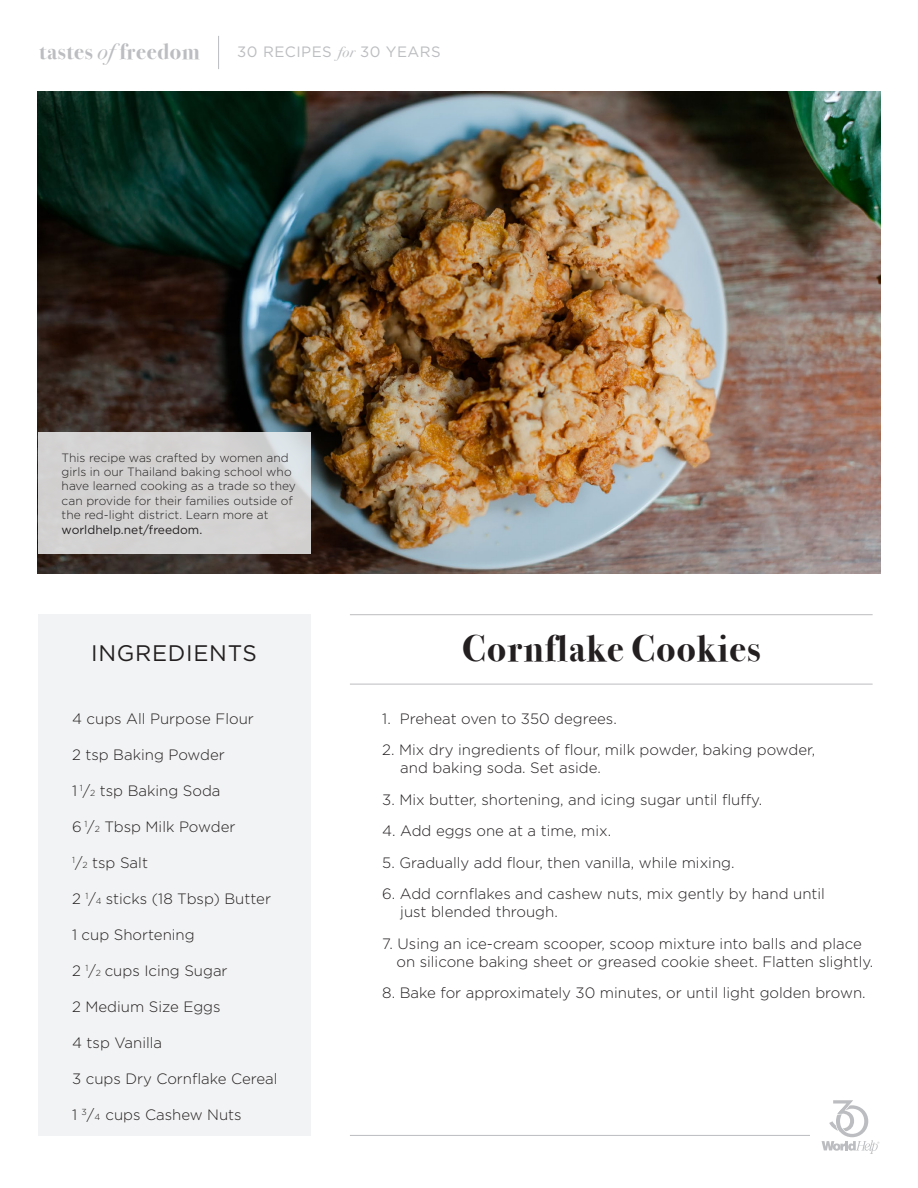
<style>
.page{position:relative;width:918px;height:1188px;background:#fff}
.page>*{position:absolute;margin:0;border:0;box-sizing:border-box;transform-origin:0 0}
.t1{font:700 37.5px "Bodoni Svty Two ITCTT";letter-spacing:.03em;color:#231f20}
.t2{font:700 22.5px "Bodoni Svty Two ITCTT";letter-spacing:.03em;color:#bcbdc0}
.t3{font:22.5px "Gotham";letter-spacing:.03em;color:#231f20}
.t4{font:300 15px/18px "Gotham";color:#231f20}
.t5{font:15px "Gotham";letter-spacing:.03em;color:#bcbdc0}
.t6{font:300 12px/14.4px "Gotham";color:#231f20}
.s1{font-weight:400;font-style:italic}
.s2{font-family:"Bodoni Svty Two ITCTT";font-style:italic}
.s3{font-weight:400}
.s4{font-size:8.7px}
</style>
<div class="page">
<img style="left:38px;top:92px;width:842px;height:482px">
<div style="left:38px;top:615px;width:272px;height:521px;background:#f2f3f4"></div>
<hr style="left:350px;top:614px;width:523px;height:1px;background:#bcbdc0">
<hr style="left:350px;top:684px;width:523px;height:1px;background:#bcbdc0">
<hr style="left:350px;top:1135px;width:460px;height:1px;background:#bcbdc0">
<svg style="left:822px;top:1100px;width:57px;height:54px"></svg>
<hr style="left:218px;top:36px;width:1px;height:33px;background:#bcbdc0">
<div style="left:38px;top:432px;width:272px;height:121px;background:#d4d2d2"></div>
<p class="t2" style="left:39px;top:33px;width:162px">tastes <span class="s1">of</span> freedom</p>
<p class="t5" style="left:237px;top:42px;width:205px">30 RECIPES <span class="s2">for</span> 30 YEARS</p>
<p class="t6" style="left:62px;top:450px;width:236px">This recipe was crafted by women and girls in our Thailand baking school who have learned cooking as a trade so they can provide for their families outside of the red-light district. Learn more at <span class="s3">worldhelp.net/freedom.</span></p>
<p class="t3" style="left:91px;top:638px;width:167px">INGREDIENTS</p>
<p class="t4" style="left:72px;top:709px;width:183px">4 cups All Purpose Flour</p>
<p class="t4" style="left:72px;top:745px;width:154px">2 tsp Baking Powder</p>
<p class="t4" style="left:72px;top:781px;width:150px">1 <sup>1</sup>/<span class="s4">2</span> tsp Baking Soda</p>
<p class="t4" style="left:72px;top:817px;width:165px">6 <sup>1</sup>/<span class="s4">2</span> Tbsp Milk Powder</p>
<p class="t4" style="left:72px;top:853px;width:77px"><sup>1</sup>/<span class="s4">2</span> tsp Salt</p>
<p class="t4" style="left:72px;top:889px;width:200px">2 <sup>1</sup>/<span class="s4">4</span> sticks (18 Tbsp) Butter</p>
<p class="t4" style="left:72px;top:925px;width:124px">1 cup Shortening</p>
<p class="t4" style="left:72px;top:961px;width:157px">2 <sup>1</sup>/<span class="s4">2</span> cups Icing Sugar</p>
<p class="t4" style="left:72px;top:997px;width:150px">2 Medium Size Eggs</p>
<p class="t4" style="left:72px;top:1033px;width:92px">4 tsp Vanilla</p>
<p class="t4" style="left:72px;top:1069px;width:207px">3 cups Dry Cornflake Cereal</p>
<p class="t4" style="left:72px;top:1105px;width:171px">1 <sup>3</sup>/<span class="s4">4</span> cups Cashew Nuts</p>
<p class="t1" style="left:462px;top:617px;width:300px">Cornflake Cookies</p>
<p class="t4" style="left:382px;top:709px;width:236px">1. Preheat oven to 350 degrees.</p>
<p class="t4" style="left:400px;top:740px;width:417px;text-indent:-18px">2. Mix dry ingredients of flour, milk powder, baking powder, and baking soda. Set aside.</p>
<p class="t4" style="left:382px;top:790px;width:381px">3. Mix butter, shortening, and icing sugar until fluffy.</p>
<p class="t4" style="left:382px;top:821px;width:230px">4. Add eggs one at a time, mix.</p>
<p class="t4" style="left:382px;top:853px;width:354px">5. Gradually add flour, then vanilla, while mixing.</p>
<p class="t4" style="left:400px;top:884px;width:426px;text-indent:-18px">6. Add cornflakes and cashew nuts, mix gently by hand until just blended through.</p>
<p class="t4" style="left:396px;top:934px;width:479px;text-indent:-14px">7. Using an ice-cream scooper, scoop mixture into balls and place on silicone baking sheet or greased cookie sheet. Flatten slightly.</p>
<p class="t4" style="left:382px;top:983px;width:485px">8. Bake for approximately 30 minutes, or until light golden brown.</p>
</div>
